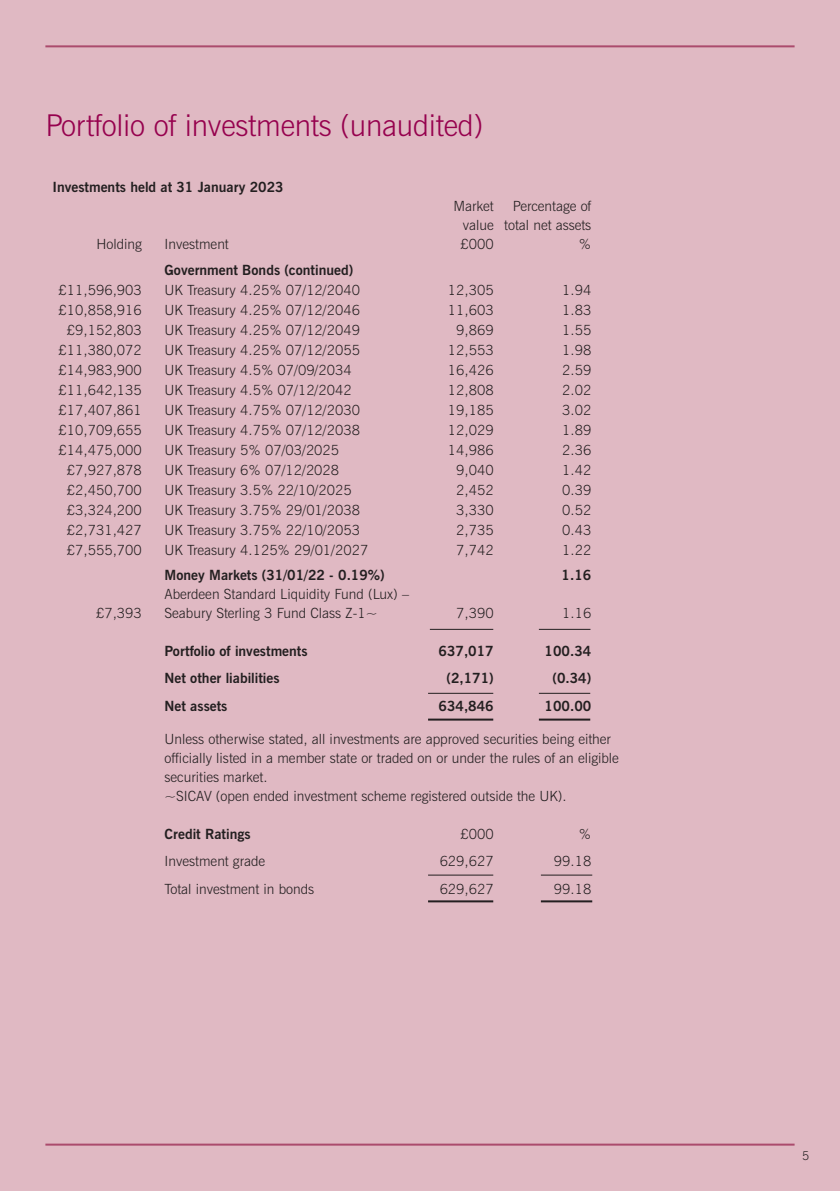
<style>
.page{position:relative;width:840px;height:1191px;background:#fff}
.page>*{position:absolute;margin:0;border:0;box-sizing:border-box;transform-origin:0 0}
.t1{font:300 30px "News Gothic BT";letter-spacing:-.01em;color:#96014e}
.t2{font:300 14px/19px "News Gothic BT";color:#231f20;text-align:right}
.t3{font:700 14px "News Gothic BT";color:#231f20}
.t4{font:300 12px "News Gothic BT";color:#231f20}
</style>
<div class="page">
<div style="left:0;top:0;width:839px;height:1191px;background:#e0b9c3"></div>
<hr style="left:45px;top:45px;width:749px;height:2px;background:#ab4b6d">
<hr style="left:45px;top:1143px;width:749px;height:2px;background:#ab4b6d">
<hr style="left:538px;top:693px;width:52px;height:1px;background:#231f20">
<hr style="left:538px;top:718px;width:52px;height:2px;background:#231f20">
<hr style="left:428px;top:693px;width:65px;height:1px;background:#231f20">
<hr style="left:428px;top:718px;width:65px;height:2px;background:#231f20">
<hr style="left:538px;top:629px;width:52px;height:1px;background:#231f20">
<hr style="left:429px;top:629px;width:64px;height:1px;background:#231f20">
<hr style="left:540px;top:874px;width:52px;height:1px;background:#231f20">
<hr style="left:540px;top:900px;width:52px;height:2px;background:#231f20">
<hr style="left:428px;top:874px;width:65px;height:1px;background:#231f20">
<hr style="left:428px;top:900px;width:65px;height:2px;background:#231f20">
<h1 class="t1" style="left:45px;top:114px;width:439px">Portfolio of investments (unaudited)</h1>
<p class="t3" style="left:52px;top:179px;width:233px">Investments held at 31 January 2023</p>
<p class="t2" style="left:462px;top:198px;width:130px">Percentage of<br>value total net assets</p>
<p class="t2" style="left:453px;top:198px;width:42px">Market</p>
<p class="t2" style="left:96px;top:236px;width:47px">Holding</p>
<p class="t2" style="left:164px;top:236px;width:66px">Investment</p>
<p class="t2" style="left:460px;top:236px;width:35px">£000</p>
<p class="t2" style="left:578px;top:236px;width:14px">%</p>
<p class="t3" style="left:164px;top:262px;width:190px">Government Bonds (continued)</p>
<p class="t2" style="left:59px;top:281px;width:85px">£11,596,903</p>
<p class="t2" style="left:164px;top:281px;width:197px">UK Treasury 4.25% 07/12/2040</p>
<p class="t2" style="left:447px;top:281px;width:47px">12,305</p>
<p class="t2" style="left:562px;top:281px;width:31px">1.94</p>
<p class="t2" style="left:59px;top:301px;width:85px">£10,858,916</p>
<p class="t2" style="left:164px;top:301px;width:197px">UK Treasury 4.25% 07/12/2046</p>
<p class="t2" style="left:447px;top:301px;width:47px">11,603</p>
<p class="t2" style="left:562px;top:301px;width:31px">1.83</p>
<p class="t2" style="left:67px;top:321px;width:76px">£9,152,803</p>
<p class="t2" style="left:164px;top:321px;width:197px">UK Treasury 4.25% 07/12/2049</p>
<p class="t2" style="left:456px;top:321px;width:39px">9,869</p>
<p class="t2" style="left:562px;top:321px;width:31px">1.55</p>
<p class="t2" style="left:59px;top:341px;width:85px">£11,380,072</p>
<p class="t2" style="left:164px;top:341px;width:197px">UK Treasury 4.25% 07/12/2055</p>
<p class="t2" style="left:447px;top:341px;width:47px">12,553</p>
<p class="t2" style="left:562px;top:341px;width:31px">1.98</p>
<p class="t2" style="left:59px;top:361px;width:85px">£14,983,900</p>
<p class="t2" style="left:164px;top:361px;width:188px">UK Treasury 4.5% 07/09/2034</p>
<p class="t2" style="left:447px;top:361px;width:47px">16,426</p>
<p class="t2" style="left:562px;top:361px;width:31px">2.59</p>
<p class="t2" style="left:59px;top:381px;width:85px">£11,642,135</p>
<p class="t2" style="left:164px;top:381px;width:188px">UK Treasury 4.5% 07/12/2042</p>
<p class="t2" style="left:447px;top:381px;width:47px">12,808</p>
<p class="t2" style="left:562px;top:381px;width:31px">2.02</p>
<p class="t2" style="left:59px;top:401px;width:85px">£17,407,861</p>
<p class="t2" style="left:164px;top:401px;width:197px">UK Treasury 4.75% 07/12/2030</p>
<p class="t2" style="left:447px;top:401px;width:47px">19,185</p>
<p class="t2" style="left:562px;top:401px;width:31px">3.02</p>
<p class="t2" style="left:59px;top:421px;width:85px">£10,709,655</p>
<p class="t2" style="left:164px;top:421px;width:197px">UK Treasury 4.75% 07/12/2038</p>
<p class="t2" style="left:447px;top:421px;width:47px">12,029</p>
<p class="t2" style="left:562px;top:421px;width:31px">1.89</p>
<p class="t2" style="left:59px;top:441px;width:85px">£14,475,000</p>
<p class="t2" style="left:164px;top:441px;width:176px">UK Treasury 5% 07/03/2025</p>
<p class="t2" style="left:447px;top:441px;width:47px">14,986</p>
<p class="t2" style="left:562px;top:441px;width:31px">2.36</p>
<p class="t2" style="left:67px;top:461px;width:76px">£7,927,878</p>
<p class="t2" style="left:164px;top:461px;width:176px">UK Treasury 6% 07/12/2028</p>
<p class="t2" style="left:456px;top:461px;width:39px">9,040</p>
<p class="t2" style="left:562px;top:461px;width:31px">1.42</p>
<p class="t2" style="left:67px;top:481px;width:76px">£2,450,700</p>
<p class="t2" style="left:164px;top:481px;width:188px">UK Treasury 3.5% 22/10/2025</p>
<p class="t2" style="left:456px;top:481px;width:39px">2,452</p>
<p class="t2" style="left:562px;top:481px;width:31px">0.39</p>
<p class="t2" style="left:67px;top:501px;width:76px">£3,324,200</p>
<p class="t2" style="left:164px;top:501px;width:197px">UK Treasury 3.75% 29/01/2038</p>
<p class="t2" style="left:456px;top:501px;width:39px">3,330</p>
<p class="t2" style="left:562px;top:501px;width:31px">0.52</p>
<p class="t2" style="left:67px;top:521px;width:76px">£2,731,427</p>
<p class="t2" style="left:164px;top:521px;width:197px">UK Treasury 3.75% 22/10/2053</p>
<p class="t2" style="left:456px;top:521px;width:39px">2,735</p>
<p class="t2" style="left:562px;top:521px;width:31px">0.43</p>
<p class="t2" style="left:67px;top:541px;width:76px">£7,555,700</p>
<p class="t2" style="left:164px;top:541px;width:205px">UK Treasury 4.125% 29/01/2027</p>
<p class="t2" style="left:456px;top:541px;width:39px">7,742</p>
<p class="t2" style="left:562px;top:541px;width:31px">1.22</p>
<p class="t3" style="left:164px;top:566px;width:221px">Money Markets (31/01/22 - 0.19%)</p>
<p class="t3" style="left:561px;top:566px;width:31px">1.16</p>
<p class="t2" style="left:164px;top:585px;width:246px">Aberdeen Standard Liquidity Fund (Lux) –</p>
<p class="t2" style="left:96px;top:604px;width:47px">£7,393</p>
<p class="t2" style="left:164px;top:604px;width:214px">Seabury Sterling 3 Fund Class Z-1~</p>
<p class="t2" style="left:456px;top:604px;width:39px">7,390</p>
<p class="t2" style="left:562px;top:604px;width:31px">1.16</p>
<p class="t3" style="left:164px;top:642px;width:144px">Portfolio of investments</p>
<p class="t3" style="left:438px;top:642px;width:57px">637,017</p>
<p class="t3" style="left:544px;top:642px;width:48px">100.34</p>
<p class="t3" style="left:164px;top:670px;width:116px">Net other liabilities</p>
<p class="t3" style="left:446px;top:670px;width:49px">(2,171)</p>
<p class="t3" style="left:552px;top:670px;width:40px">(0.34)</p>
<p class="t3" style="left:164px;top:697px;width:64px">Net assets</p>
<p class="t3" style="left:438px;top:697px;width:57px">634,846</p>
<p class="t3" style="left:544px;top:697px;width:48px">100.00</p>
<p class="t2" style="left:164px;top:730px;width:455px;text-align:left">Unless otherwise stated, all investments are approved securities being either officially listed in a member state or traded on or under the rules of an eligible securities market.<br>~SICAV (open ended investment scheme registered outside the UK).</p>
<p class="t3" style="left:164px;top:826px;width:87px">Credit Ratings</p>
<p class="t2" style="left:460px;top:825px;width:35px">£000</p>
<p class="t2" style="left:578px;top:825px;width:14px">%</p>
<p class="t2" style="left:164px;top:853px;width:102px">Investment grade</p>
<p class="t2" style="left:439px;top:853px;width:56px">629,627</p>
<p class="t2" style="left:553px;top:853px;width:39px">99.18</p>
<p class="t2" style="left:164px;top:880px;width:151px">Total investment in bonds</p>
<p class="t2" style="left:439px;top:880px;width:56px">629,627</p>
<p class="t2" style="left:553px;top:880px;width:39px">99.18</p>
<p class="t4" style="left:801px;top:1151px;width:9px">5</p>
</div>
